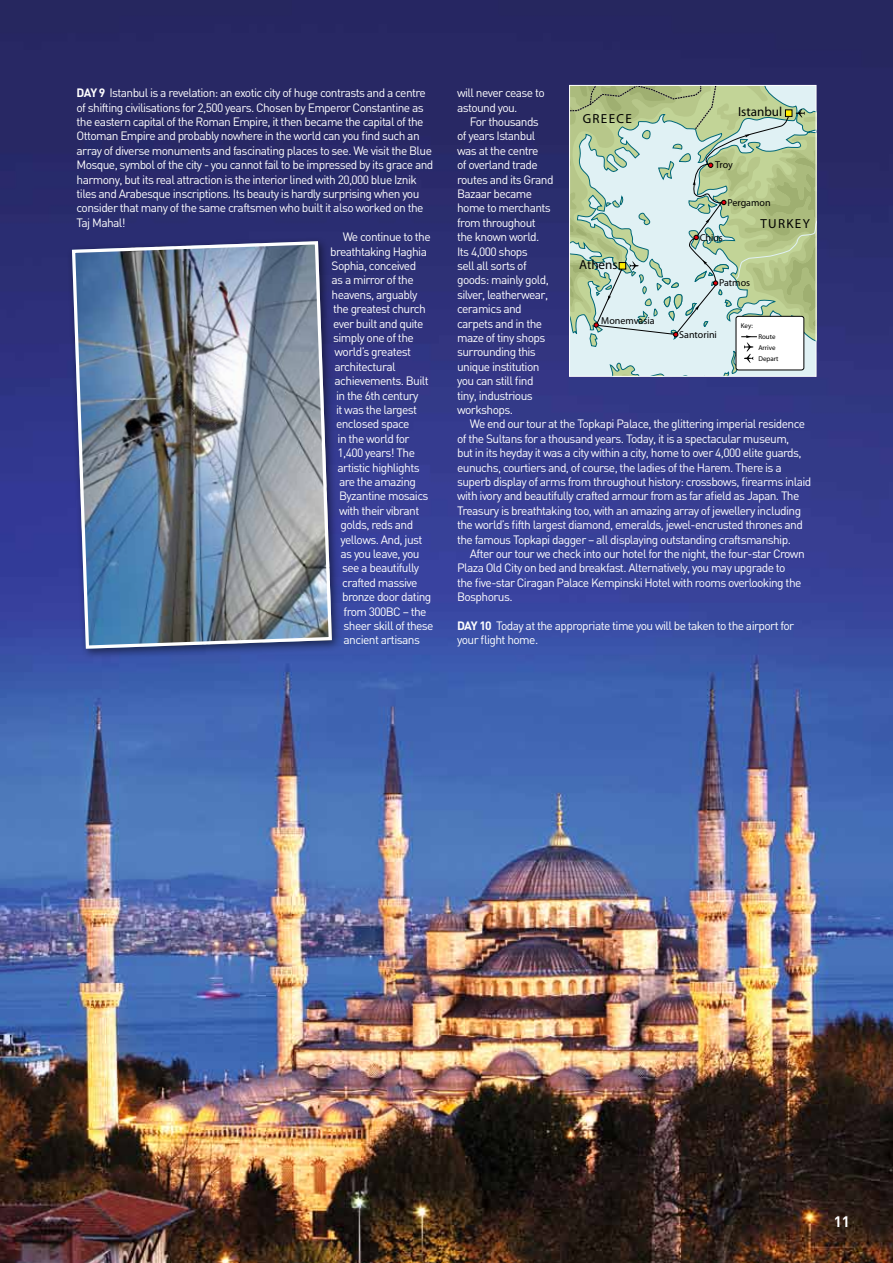
<style>
.page{position:relative;width:893px;height:1263px;background:#fff}
.page>*{position:absolute;margin:0;border:0;box-sizing:border-box;transform-origin:0 0}
.t1{font:700 15px "DIN";color:#fff}
.t2{font:13.2px "Myriad Pro";color:#000}
.t3{font:12px/14.4px "DIN";letter-spacing:-.05em;color:#fff}
.t4{font:10.05px "Myriad Pro";color:#000}
.t5{font:6.9px/10.6px "Myriad Pro";color:#000}
.s1{font-weight:700}
</style>
<div class="page">
<img style="left:0;top:0;width:893px;height:1263px">
<img style="left:0;top:0;width:1px;height:486px">
<svg style="left:569px;top:85px;width:247px;height:291px;background:#c2d5bc"></svg>
<div style="left:67px;top:236px;width:276px;height:424px;background:#000;opacity:.5"></div>
<img style="left:70px;top:239px;width:264px;height:411px">
<p class="t3" style="left:77px;top:85px;width:351px"><span class="s1">Day 9</span> Istanbul is a revelation: an exotic city of huge contrasts and a centre</p>
<p class="t3" style="left:77px;top:100px;width:349px">of shifting civilisations for 2,500 years. Chosen by Emperor Constantine as</p>
<p class="t3" style="left:77px;top:114px;width:349px">the eastern capital of the Roman Empire, it then became the capital of the</p>
<p class="t3" style="left:77px;top:129px;width:345px">Ottoman Empire and probably nowhere in the world can you find such an</p>
<p class="t3" style="left:77px;top:143px;width:357px">array of diverse monuments and fascinating places to see. We visit the Blue</p>
<p class="t3" style="left:77px;top:157px;width:358px">Mosque, symbol of the city - you cannot fail to be impressed by its grace and</p>
<p class="t3" style="left:77px;top:172px;width:342px">harmony, but its real attraction is the interior lined with 20,000 blue Iznik</p>
<p class="t3" style="left:77px;top:186px;width:344px">tiles and Arabesque inscriptions. Its beauty is hardly surprising when you</p>
<p class="t3" style="left:77px;top:201px;width:349px">consider that many of the same craftsmen who built it also worked on the</p>
<p class="t3" style="left:77px;top:215px;width:51px">Taj Mahal!</p>
<p class="t3" style="left:343px;top:229px;width:89px">We continue to the</p>
<p class="t3" style="left:330px;top:244px;width:98px">breathtaking Haghia</p>
<p class="t3" style="left:332px;top:258px;width:86px">Sophia, conceived</p>
<p class="t3" style="left:332px;top:273px;width:84px">as a mirror of the</p>
<p class="t3" style="left:332px;top:287px;width:87px">heavens, arguably</p>
<p class="t3" style="left:333px;top:301px;width:94px">the greatest church</p>
<p class="t3" style="left:333px;top:316px;width:92px">ever built and quite</p>
<p class="t3" style="left:333px;top:330px;width:82px">simply one of the</p>
<p class="t3" style="left:335px;top:345px;width:78px">world’s greatest</p>
<p class="t3" style="left:335px;top:359px;width:63px">architectural</p>
<p class="t3" style="left:335px;top:373px;width:96px">achievements. Built</p>
<p class="t3" style="left:336px;top:388px;width:84px">in the 6th century</p>
<p class="t3" style="left:336px;top:402px;width:83px">it was the largest</p>
<p class="t3" style="left:336px;top:417px;width:75px">enclosed space</p>
<p class="t3" style="left:338px;top:431px;width:73px">in the world for</p>
<p class="t3" style="left:338px;top:445px;width:79px">1,400 years! The</p>
<p class="t3" style="left:338px;top:460px;width:84px">artistic highlights</p>
<p class="t3" style="left:339px;top:474px;width:78px">are the amazing</p>
<p class="t3" style="left:339px;top:489px;width:91px">Byzantine mosaics</p>
<p class="t3" style="left:339px;top:503px;width:82px">with their vibrant</p>
<p class="t3" style="left:341px;top:517px;width:74px">golds, reds and</p>
<p class="t3" style="left:341px;top:532px;width:83px">yellows. And, just</p>
<p class="t3" style="left:341px;top:546px;width:81px">as you leave, you</p>
<p class="t3" style="left:342px;top:561px;width:79px">see a beautifully</p>
<p class="t3" style="left:342px;top:575px;width:77px">crafted massive</p>
<p class="t3" style="left:342px;top:589px;width:91px">bronze door dating</p>
<p class="t3" style="left:344px;top:604px;width:85px">from 300BC – the</p>
<p class="t3" style="left:344px;top:618px;width:92px">sheer skill of these</p>
<p class="t3" style="left:344px;top:633px;width:78px">ancient artisans</p>
<p class="t3" style="left:457px;top:85px;width:89px">will never cease to astound you.</p>
<p class="t3" style="left:457px;top:114px;width:98px;text-indent:13px">For thousands<br>of years Istanbul was at the centre<br>of overland trade routes and its Grand<br>Bazaar became home to merchants from throughout the known world.<br>Its 4,000 shops<br>sell all sorts of goods: mainly gold, silver, leatherwear, ceramics and carpets and in the maze of tiny shops surrounding this unique institution you can still find tiny, industrious workshops.</p>
<p class="t3" style="left:457px;top:417px;width:356px;text-indent:13px">We end our tour at the Topkapi Palace, the glittering imperial residence of the Sultans for a thousand years. Today, it is a spectacular museum,<br>but in its heyday it was a city within a city, home to over 4,000 elite guards, eunuchs, courtiers and, of course, the ladies of the Harem. There is a superb display of arms from throughout history: crossbows, firearms inlaid with ivory and beautifully crafted armour from as far afield as Japan. The Treasury is breathtaking too, with an amazing array of jewellery including the world’s fifth largest diamond, emeralds, jewel-encrusted thrones and the famous Topkapi dagger – all displaying outstanding craftsmanship.</p>
<p class="t3" style="left:457px;top:546px;width:349px;text-indent:13px">After our tour we check into our hotel for the night, the four-star Crown Plaza Old City on bed and breakfast. Alternatively, you may upgrade to<br>the five-star Ciragan Palace Kempinski Hotel with rooms overlooking the Bosphorus.</p>
<p class="t3" style="left:457px;top:618px;width:339px"><span class="s1">Day 10</span> Today at the appropriate time you will be taken to the airport for your flight home.</p>
<p class="t2" style="left:738px;top:103px;width:46px">Istanbul</p>
<p class="t2" style="left:583px;top:110px;width:51px">GREECE</p>
<p class="t4" style="left:715px;top:159px;width:19px">Troy</p>
<p class="t4" style="left:727px;top:196px;width:45px">Pergamon</p>
<p class="t2" style="left:760px;top:215px;width:51px">TURKEY</p>
<p class="t4" style="left:700px;top:231px;width:25px">Chios</p>
<p class="t2" style="left:579px;top:256px;width:40px">Athens</p>
<p class="t4" style="left:719px;top:277px;width:33px">Patmos</p>
<p class="t4" style="left:601px;top:314px;width:55px">Monemvasia</p>
<p class="t5" style="left:741px;top:320px;width:14px">Key:</p>
<p class="t4" style="left:679px;top:328px;width:39px">Santorini</p>
<p class="t5" style="left:758px;top:331px;width:22px">Route<br>Arrive<br>Depart</p>
<p class="t1" style="left:834px;top:1211px;width:18px">11</p>
</div>
